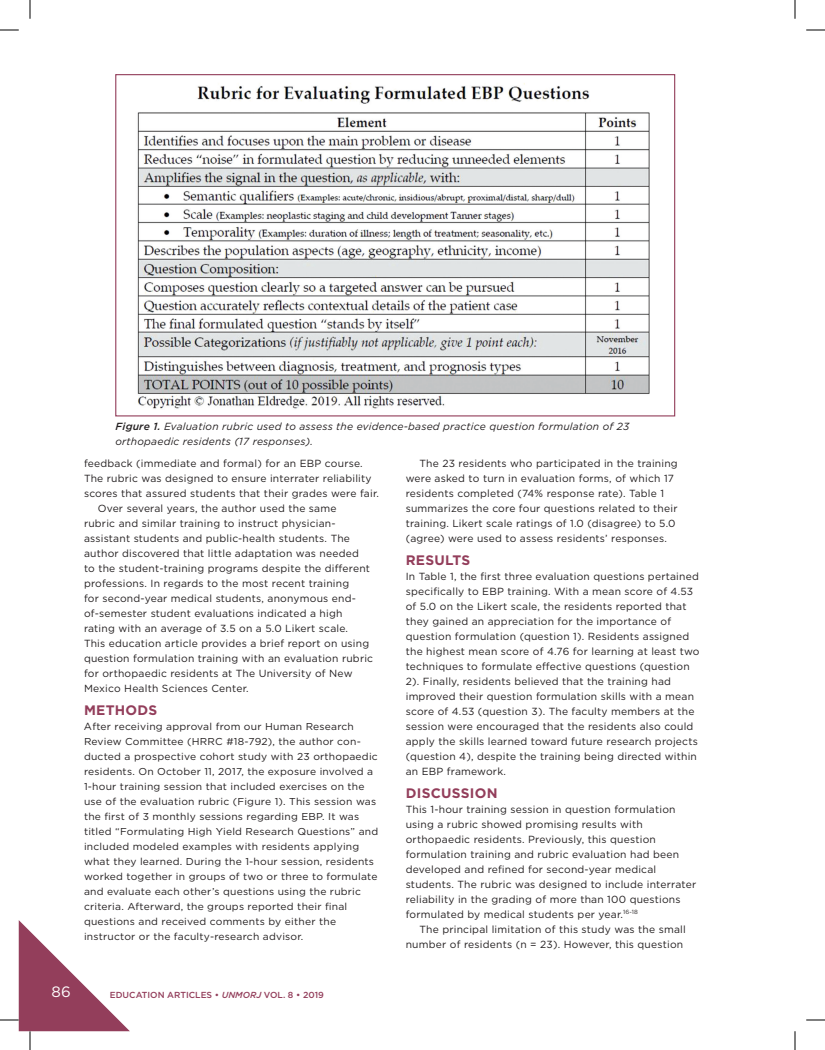
<style>
.page{position:relative;width:825px;height:1050px;background:#fff}
.page>*{position:absolute;margin:0;border:0;box-sizing:border-box;transform-origin:0 0}
.t1{font:15px "Gotham";color:#fff}
.t2{font:700 13.75px "Gotham";letter-spacing:.02em;color:#933e5b}
.t3{font:10.25px/15px "Gotham";letter-spacing:.02em;color:#231f20}
.t4{font:italic 10.25px/15px "Gotham";letter-spacing:.02em;color:#231f20}
.t5{font:10px/15px "Gotham";letter-spacing:.02em;color:#231f20}
.t6{font:500 8.75px "Gotham";color:#933e5b}
.s1{font-weight:500}
.s2{font-size:10.25px}
.s3{font-style:italic}
</style>
<div class="page">
<img style="left:137px;top:83px;width:513px;height:326px">
<svg style="left:0;top:29px;width:19px;height:2px"></svg>
<svg style="left:806px;top:29px;width:19px;height:2px"></svg>
<svg style="left:806px;top:1019px;width:19px;height:2px"></svg>
<svg style="left:29px;top:0;width:2px;height:19px"></svg>
<svg style="left:0;top:920px;width:130px;height:130px"></svg>
<svg style="left:794px;top:0;width:2px;height:19px"></svg>
<svg style="left:794px;top:1031px;width:2px;height:19px"></svg>
<p class="t4" style="left:116px;top:418px;width:516px"><span class="s1">Figure 1.</span> Evaluation rubric used to assess the evidence-based practice question formulation of 23 orthopaedic residents (17 responses).</p>
<p class="t3" style="left:84px;top:456px;width:280px">feedback (immediate and formal) for an EBP course.</p>
<p class="t3" style="left:84px;top:471px;width:289px">The rubric was designed to ensure interrater reliability</p>
<p class="t3" style="left:84px;top:486px;width:296px">scores that assured students that their grades were fair.</p>
<p class="t3" style="left:98px;top:501px;width:240px">Over several years, the author used the same</p>
<p class="t3" style="left:84px;top:516px;width:253px">rubric and similar training to instruct physician-</p>
<p class="t3" style="left:84px;top:531px;width:268px">assistant students and public-health students. The</p>
<p class="t3" style="left:84px;top:546px;width:277px">author discovered that little adaptation was needed</p>
<p class="t3" style="left:84px;top:561px;width:288px">to the student-training programs despite the different</p>
<p class="t3" style="left:84px;top:576px;width:267px">professions. In regards to the most recent training</p>
<p class="t3" style="left:84px;top:591px;width:274px">for second-year medical students, anonymous end-</p>
<p class="t3" style="left:84px;top:606px;width:260px">of-semester student evaluations indicated a high</p>
<p class="t3" style="left:84px;top:621px;width:266px">rating with an average of 3.5 on a 5.0 Likert scale.</p>
<p class="t3" style="left:84px;top:636px;width:287px">This education article provides a brief report on using</p>
<p class="t3" style="left:84px;top:651px;width:291px">question formulation training with an evaluation rubric</p>
<p class="t3" style="left:84px;top:666px;width:270px">for orthopaedic residents at The University of New</p>
<p class="t3" style="left:84px;top:681px;width:166px">Mexico Health Sciences Center.</p>
<h2 class="t2" style="left:84px;top:701px;width:75px">METHODS</h2>
<p class="t5" style="left:84px;top:719px;width:296px"><span class="s2">A</span>fter receiving approval from our Human Research Review Committee (HRRC #18-792), the author con&shy;ducted a prospective cohort study with 23 orthopaedic residents. On October 11, 2017, the exposure involved a 1-hour training session that included exercises on the use of the evaluation rubric (Figure 1). This session was the first of 3 monthly sessions regarding EBP. It was titled “Formulating High Yield Research Questions” and included modeled examples with residents applying what they learned. During the 1-hour session, residents worked together in groups of two or three to formulate and evaluate each other’s questions using the rubric criteria. Afterward, the groups reported their final questions and received comments by either the instructor or the faculty-research advisor.</p>
<h1 class="t1" style="left:52px;top:982px;width:21px">86</h1>
<p class="t6" style="left:110px;top:989px;width:216px">EDUCATION ARTICLES • <span class="s3">UNMORJ</span> VOL. 8 • 2019</p>
<p class="t3" style="left:406px;top:456px;width:274px;text-indent:14px">The 23 residents who participated in the training were asked to turn in evaluation forms, of which 17 residents completed (74% response rate). Table 1 summarizes the core four questions related to their training. Likert scale ratings of 1.0 (disagree) to 5.0 (agree) were used to assess residents’ responses.</p>
<h2 class="t2" style="left:406px;top:551px;width:66px">RESULTS</h2>
<p class="t3" style="left:406px;top:569px;width:295px">In Table 1, the first three evaluation questions pertained specifically to EBP training. With a mean score of 4.53 of 5.0 on the Likert scale, the residents reported that they gained an appreciation for the importance of question formulation (question 1). Residents assigned the highest mean score of 4.76 for learning at least two techniques to formulate effective questions (question 2). Finally, residents believed that the training had improved their question formulation skills with a mean score of 4.53 (question 3). The faculty members at the session were encouraged that the residents also could apply the skills learned toward future research projects (question 4), despite the training being directed within an EBP framework.</p>
<h2 class="t2" style="left:406px;top:784px;width:93px">DISCUSSION</h2>
<p class="t3" style="left:406px;top:802px;width:292px">This 1-hour training session in question formulation using a rubric showed promising results with orthopaedic residents. Previously, this question formulation training and rubric evaluation had been developed and refined for second-year medical students. The rubric was designed to include interrater reliability in the grading of more than 100 questions formulated by medical students per year.<sup>16-18</sup></p>
<p class="t3" style="left:406px;top:922px;width:282px;text-align:right">The principal limitation of this study was the small number of residents (n = 23). However, this question</p>
</div>
